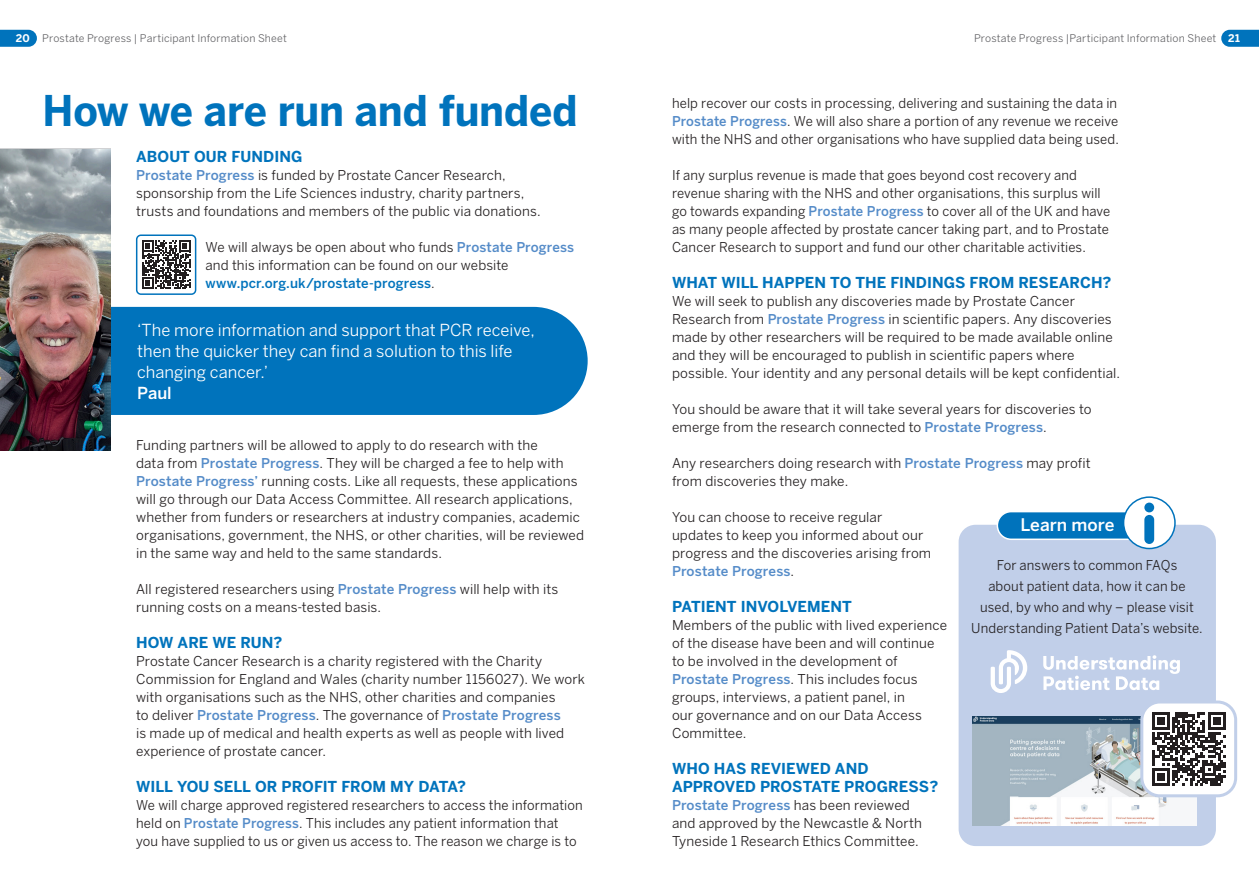
<style>
.page{position:relative;width:1259px;height:893px;background:#fff}
.page>*{position:absolute;margin:0;border:0;box-sizing:border-box;transform-origin:0 0}
.t1{font:700 42px "Benton Sans";letter-spacing:-.01em;color:#0073bc;scale:.96 1}
.t2{font:500 17.25px "Benton Sans";color:#fff}
.t3{font:16.5px/21px "Benton Sans";color:#fff}
.t4{font:500 16.5px "Benton Sans";color:#fff}
.t5{font:700 15px/18px "Benton Sans";color:#0073bc}
.body{font:13.5px/18px "Benton Sans";letter-spacing:.01em;color:#231f20}
.t6{font:10.5px "Benton Sans";letter-spacing:.02em;color:#636366}
.s1{font-weight:700;color:#fff}
.s2{font-weight:500;color:#548bc8}
.s3{font-weight:500;color:#0073bc}
</style>
<div class="page">
<div style="left:958px;top:525px;width:258px;height:321px;background:#c1cfe9;border-radius:17px"></div>
<svg style="left:990px;top:650px;width:190px;height:43px"></svg>
<div style="left:12px;top:307px;width:575px;height:108px;background:#0073bc;border-radius:54px"></div>
<svg style="left:996px;top:510px;width:135px;height:31px"></svg>
<div style="left:1123px;top:497px;width:52px;height:51px;background:#fff;border-radius:50%"></div>
<div style="left:1144px;top:503px;width:10px;height:9px;background:#0073bc;border-radius:50%"></div>
<div style="left:1144px;top:515px;width:10px;height:29px;background:#0073bc;border-radius:5px"></div>
<div style="left:1122px;top:496px;width:53px;height:53px;border:2px solid #0073bc;border-radius:50%"></div>
<img style="left:972px;top:716px;width:224px;height:110px">
<div style="left:1141px;top:702px;width:94px;height:94px;background:#fff;border-radius:18px"></div>
<svg style="left:1152px;top:712px;width:73px;height:74px"></svg>
<div style="left:1140px;top:700px;width:97px;height:97px;border:3px solid #c1cfe9;border-radius:18px"></div>
<svg style="left:142px;top:240px;width:48px;height:49px"></svg>
<div style="left:136px;top:234px;width:60px;height:61px;border:2px solid #0073bc;border-radius:4px"></div>
<img style="left:0;top:150px;width:111px;height:300px">
<svg style="left:0;top:30px;width:37px;height:17px"></svg>
<svg style="left:1221px;top:30px;width:38px;height:17px"></svg>
<p class="t6" style="left:16px;top:32px;width:272px"><span class="s1">20</span> Prostate Progress | Participant Information Sheet</p>
<p class="t6" style="left:974px;top:32px;width:267px">Prostate Progress |Participant Information Sheet <span class="s1">21</span></p>
<p class="t1" style="left:43px;top:84px;width:559px">How we are run and funded</p>
<p class="t5" style="left:136px;top:148px;width:168px">ABOUT OUR FUNDING</p>
<p class="body" style="left:136px;top:166px;width:406px"><span class="s2">Prostate Progress</span> is funded by Prostate Cancer Research, sponsorship from the Life Sciences industry, charity partners, trusts and foundations and members of the public via donations.</p>
<p class="body" style="left:205px;top:238px;width:370px">We will always be open about who funds <span class="s2">Prostate Progress </span>and this information can be found on our website <span class="s3">www.pcr.org.uk/prostate-progress</span>.</p>
<p class="t3" style="left:137px;top:319px;width:399px">‘The more information and support that PCR receive, then the quicker they can find a solution to this life changing cancer.’</p>
<p class="t4" style="left:137px;top:383px;width:36px">Paul</p>
<p class="body" style="left:136px;top:436px;width:449px">Funding partners will be allowed to apply to do research with the<br>data from <span class="s2">Prostate Progress</span>. They will be charged a fee to help with <span class="s2">Prostate Progress’</span> running costs. Like all requests, these applications will go through our Data Access Committee. All research applications, whether from funders or researchers at industry companies, academic organisations, government, the NHS, or other charities, will be reviewed in the same way and held to the same standards.</p>
<p class="body" style="left:136px;top:580px;width:424px">All registered researchers using <span class="s2">Prostate Progress</span> will help with its running costs on a means-tested basis.</p>
<p class="t5" style="left:136px;top:634px;width:148px">HOW ARE WE RUN?</p>
<p class="body" style="left:136px;top:652px;width:450px">Prostate Cancer Research is a charity registered with the Charity Commission for England and Wales (charity number 1156027). We work with organisations such as the NHS, other charities and companies<br>to deliver <span class="s2">Prostate Progress</span>. The governance of <span class="s2">Prostate Progress<br></span>is made up of medical and health experts as well as people with lived experience of prostate cancer.</p>
<p class="t5" style="left:136px;top:778px;width:331px">WILL YOU SELL OR PROFIT FROM MY DATA?</p>
<p class="body" style="left:136px;top:796px;width:448px">We will charge approved registered researchers to access the information held on <span class="s2">Prostate Progress</span>. This includes any patient information that you have supplied to us or given us access to. The reason we charge is to</p>
<p class="body" style="left:672px;top:94px;width:448px">help recover our costs in processing, delivering and sustaining the data in<br><span class="s2">Prostate Progress</span>. We will also share a portion of any revenue we receive with the NHS and other organisations who have supplied data being used.</p>
<p class="body" style="left:672px;top:166px;width:440px">If any surplus revenue is made that goes beyond cost recovery and revenue sharing with the NHS and other organisations, this surplus will go towards expanding <span class="s2">Prostate Progress</span> to cover all of the UK and have as many people affected by prostate cancer taking part, and to Prostate Cancer Research to support and fund our other charitable activities.</p>
<p class="t5" style="left:672px;top:274px;width:441px">WHAT WILL HAPPEN TO THE FINDINGS FROM RESEARCH?</p>
<p class="body" style="left:672px;top:292px;width:450px">We will seek to publish any discoveries made by Prostate Cancer Research from <span class="s2">Prostate Progress</span> in scientific papers. Any discoveries made by other researchers will be required to be made available online and they will be encouraged to publish in scientific papers where possible. Your identity and any personal details will be kept confidential.</p>
<p class="body" style="left:672px;top:400px;width:421px">You should be aware that it will take several years for discoveries to emerge from the research connected to <span class="s2">Prostate Progress</span>.</p>
<p class="body" style="left:672px;top:454px;width:420px">Any researchers doing research with <span class="s2">Prostate Progress</span> may profit from discoveries they make.</p>
<p class="body" style="left:672px;top:508px;width:261px">You can choose to receive regular updates to keep you informed about our progress and the discoveries arising from <span class="s2">Prostate Progress</span>.</p>
<p class="t5" style="left:672px;top:598px;width:181px">PATIENT INVOLVEMENT</p>
<p class="body" style="left:672px;top:616px;width:276px">Members of the public with lived experience of the disease have been and will continue to be involved in the development of <span class="s2">Prostate Progress</span>. This includes focus groups, interviews, a patient panel, in<br>our governance and on our Data Access Committee.</p>
<p class="t5" style="left:672px;top:760px;width:268px">WHO HAS REVIEWED AND<br>APPROVED PROSTATE PROGRESS?</p>
<p class="body" style="left:672px;top:796px;width:251px"><span class="s2">Prostate Progress</span> has been reviewed and approved by the Newcastle &amp; North<br>Tyneside 1 Research Ethics Committee.</p>
<p class="t2" style="left:1020px;top:514px;width:96px">Learn more</p>
<p class="body" style="left:971px;top:554px;width:233px;line-height:21px;text-align:center">For answers to common FAQs<br>about patient data, how it can be used, by who and why – please visit<br>Understanding Patient Data’s website.</p>
</div>
